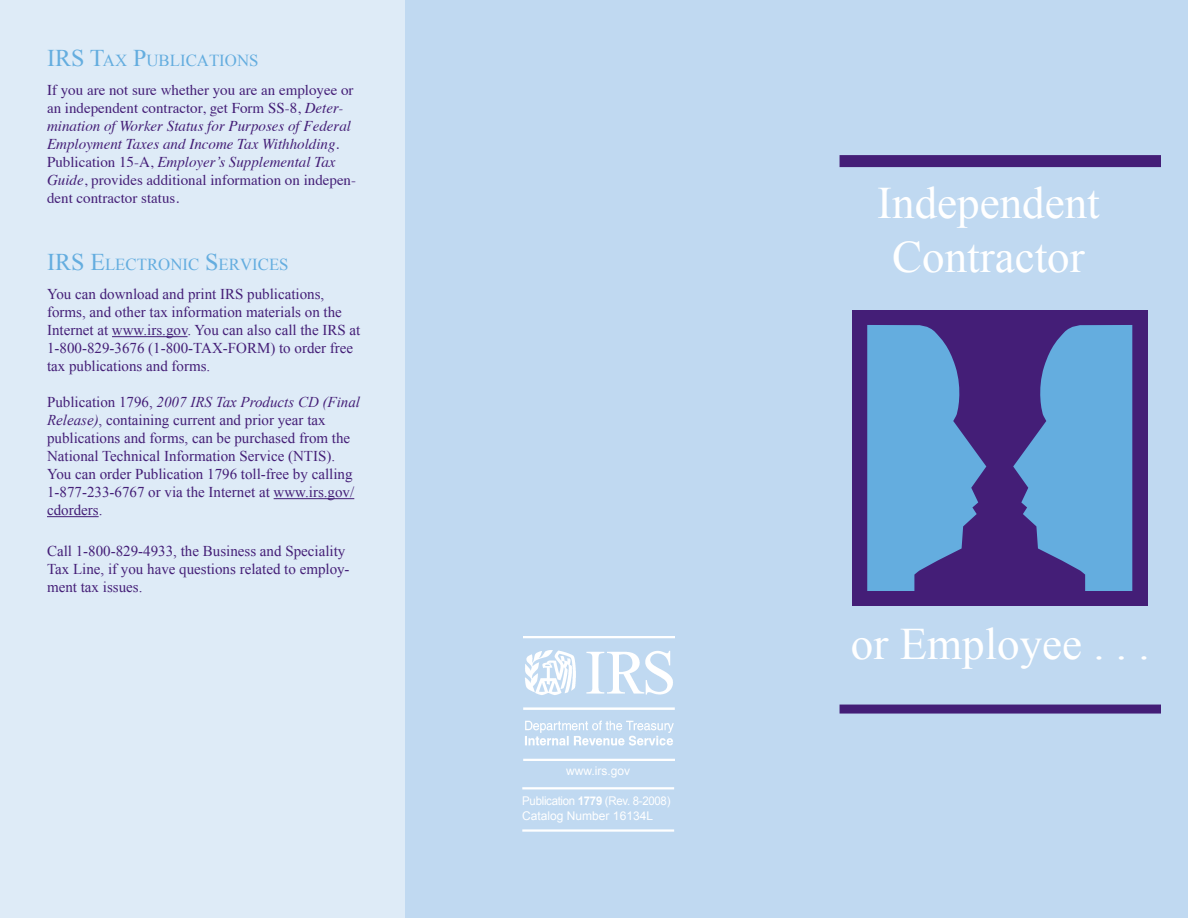
<style>
.page{position:relative;width:1188px;height:918px;background:#fff}
.page>*{position:absolute;margin:0;border:0;box-sizing:border-box;transform-origin:0 0}
.t1{font:45px/54px "Times New Roman";color:#fff;text-align:center}
.t2{font:16.8px "Times New Roman";color:#64addf}
.t3{font:15px/18px "Times New Roman";color:#441e77}
.t4{font:15px/18px "Times";color:#441e77}
.t5{font:12px/14.4px "Arial";color:#fff;scale:.95 1}
.t6{font:12px "Arial";color:#fff}
.s1{font-size:24px}
.s2{font-style:italic}
.s3{font-weight:700}
</style>
<div class="page">
<div style="left:0;top:0;width:407px;height:918px;background:#deebf7"></div>
<hr style="left:112px;top:336px;width:76px;height:1px;background:#441e77">
<hr style="left:274px;top:498px;width:80px;height:1px;background:#441e77">
<hr style="left:47px;top:516px;width:52px;height:1px;background:#441e77">
<div style="left:406px;top:0;width:782px;height:918px;background:#c0d9f1"></div>
<div style="left:840px;top:155px;width:321px;height:12px;background:#441e77"></div>
<div style="left:840px;top:705px;width:321px;height:9px;background:#441e77"></div>
<hr style="left:522px;top:787px;width:152px;height:2px;background:#fff">
<hr style="left:522px;top:829px;width:152px;height:3px;background:#fff">
<div style="left:852px;top:310px;width:295px;height:296px;background:#441e77"></div>
<svg style="left:867px;top:325px;width:119px;height:266px"></svg>
<svg style="left:1013px;top:325px;width:119px;height:266px"></svg>
<img style="left:523px;top:636px;width:151px;height:125px">
<p class="t2" style="left:47px;top:51px;width:213px"><span class="s1">IRS T</span>AX <span class="s1">P</span>UBLICATIONS</p>
<p class="t4" style="left:47px;top:82px;width:311px">If you are not sure whether you are an employee or an independent contractor, get Form SS-8, <span class="s2">Deter&shy;mination of Worker Status for Purposes of Federal Employment Taxes and Income Tax Withholding</span>.<br>Publication 15-A, <span class="s2">Employer’s Supplemental Tax Guide</span>, provides additional information on indepen&shy;dent contractor status.</p>
<p class="t2" style="left:47px;top:255px;width:243px"><span class="s1">IRS E</span>LECTRONIC <span class="s1">S</span>ERVICES</p>
<p class="t3" style="left:47px;top:285px;width:315px">You can download and print IRS publications, forms, and other tax information materials on the Internet at www.irs.gov. You can also call the IRS at 1-800-829-3676 (1-800-TAX-FORM) to order free tax publications and forms.</p>
<p class="t3" style="left:47px;top:393px;width:315px">Publication 1796, <span class="s2">2007 IRS Tax Products CD (Final Release)</span>, containing current and prior year tax publications and forms, can be purchased from the National Technical Information Service (NTIS).<br>You can order Publication 1796 toll-free by calling 1-877-233-6767 or via the Internet at www.irs.gov/ cdorders.</p>
<p class="t3" style="left:47px;top:541px;width:304px">Call 1-800-829-4933, the Business and Speciality<br>Tax Line, if you have questions related to employ&shy;ment tax issues.</p>
<p class="t6" style="left:566px;top:764px;width:66px">www.irs.gov</p>
<p class="t5" style="left:522px;top:794px;width:157px">Publication <span class="s3">1779</span> (Rev. 8-2008)<br>Catalog Number 16134L</p>
<h1 class="t1" style="left:877px;top:175px;width:224px">Independent<br>Contractor</h1>
<h1 class="t1" style="left:851px;top:617px;width:300px">or Employee . . .</h1>
</div>
